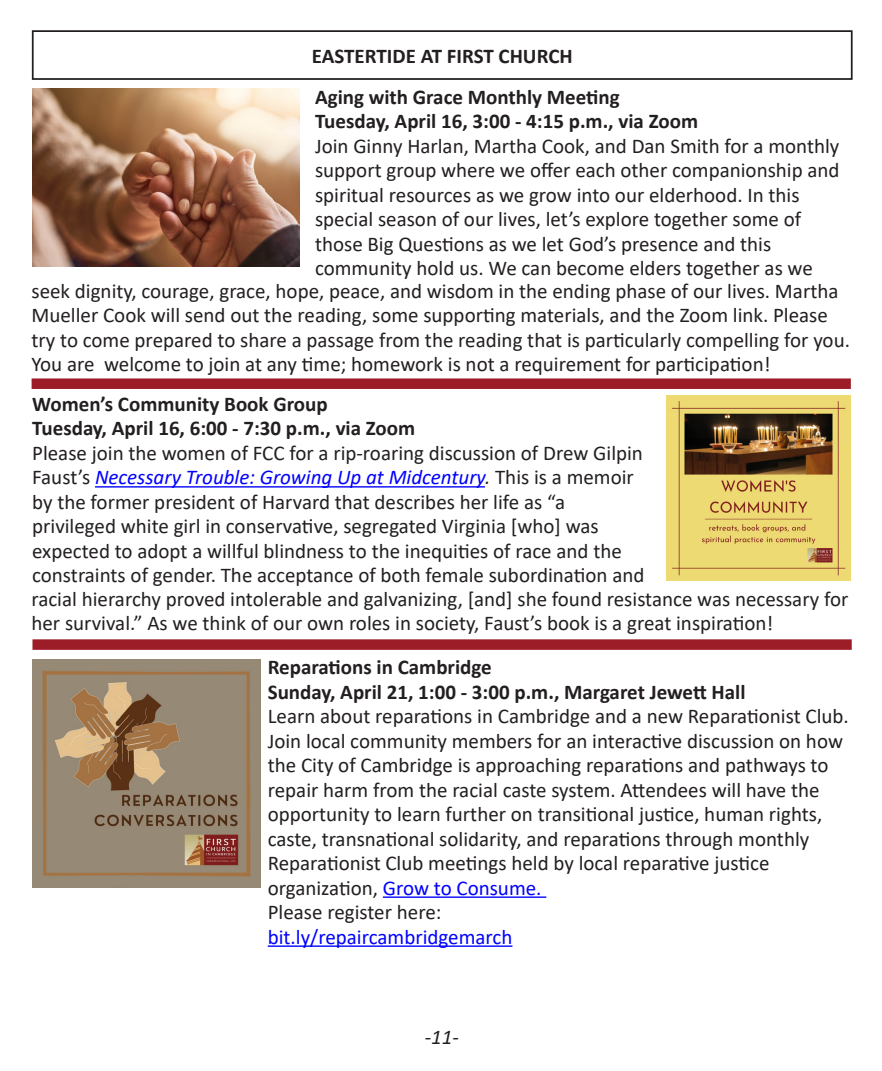
<style>
.page{position:relative;width:882px;height:1071px;background:#fff}
.page>*{position:absolute;margin:0;border:0;box-sizing:border-box;transform-origin:0 0}
.Paragraph_Style_1{font:21px/24.5px "Calibri";color:#231f20}
.Paragraph_Style_1-2{font:700 21px "Calibri";color:#231f20}
.Paragraph_Style_1-3{font:21px "Calibri";color:#00f}
.Paragraph_Style_1-4{font:italic 21px "Calibri";color:#231f20}
.s1{font-style:italic;color:#00f}
.s2{font-style:italic}
.s3{color:#231f20}
</style>
<div class="page">
<hr style="left:95px;top:486px;width:390px;height:2px;background:#00f">
<img style="left:666px;top:396px;width:184px;height:184px">
<hr style="left:383px;top:896px;width:163px;height:2px;background:#00f">
<hr style="left:268px;top:945px;width:244px;height:2px;background:#00f">
<img style="left:33px;top:660px;width:228px;height:228px">
<div style="left:32px;top:30px;width:821px;height:50px;border:2px solid #231f20"></div>
<img style="left:33px;top:89px;width:266px;height:178px">
<div style="left:32px;top:378px;width:819px;height:11px;background:#9c1c28"></div>
<div style="left:32px;top:639px;width:820px;height:11px;background:#9c1c28"></div>
<p class="Paragraph_Style_1-2" style="left:312px;top:41px;width:262px">EASTERTIDE AT FIRST CHURCH</p>
<p class="Paragraph_Style_1-2" style="left:315px;top:82px;width:306px">Aging with Grace Monthly Meeting</p>
<p class="Paragraph_Style_1-2" style="left:315px;top:106px;width:385px">Tuesday, April 16, 3:00 - 4:15 p.m., via Zoom</p>
<p class="Paragraph_Style_1" style="left:315px;top:133px;width:526px;text-align:justify">Join Ginny Harlan, Martha Cook, and Dan Smith for a monthly support group where we offer each other companionship and spiritual resources as we grow into our elderhood. In this</p>
<p class="Paragraph_Style_1" style="left:315px;top:206px;width:488px">special season of our lives, let’s explore together some of those Big Questions as we let God’s presence and this</p>
<p class="Paragraph_Style_1" style="left:315px;top:255px;width:499px">community hold us. We can become elders together as we</p>
<p class="Paragraph_Style_1" style="left:32px;top:278px;width:820px">seek dignity, courage, grace, hope, peace, and wisdom in the ending phase of our lives. Martha Mueller Cook will send out the reading, some supporting materials, and the Zoom link. Please try to come prepared to share a passage from the reading that is particularly compelling for you.<br>You are welcome to join at any time; homework is not a requirement for participation!</p>
<p class="Paragraph_Style_1-2" style="left:32px;top:389px;width:297px">Women’s Community Book Group</p>
<p class="Paragraph_Style_1-2" style="left:32px;top:414px;width:385px">Tuesday, April 16, 6:00 - 7:30 p.m., via Zoom</p>
<p class="Paragraph_Style_1" style="left:32px;top:440px;width:612px">Please join the women of FCC for a rip-roaring discussion of Drew Gilpin<br>Faust’s <span class="s1">Necessary Trouble: Growing Up at Midcentury</span><span class="s2">.</span> This is a memoir by the former president of Harvard that describes her life as “a</p>
<p class="Paragraph_Style_1" style="left:32px;top:514px;width:818px">privileged white girl in conservative, segregated Virginia [who] was<br>expected to adopt a willful blindness to the inequities of race and the<br>constraints of gender. The acceptance of both female subordination and<br>racial hierarchy proved intolerable and galvanizing, [and] she found resistance was necessary for her survival.” As we think of our own roles in society, Faust’s book is a great inspiration!</p>
<p class="Paragraph_Style_1-2" style="left:268px;top:652px;width:226px">Reparations in Cambridge</p>
<p class="Paragraph_Style_1-2" style="left:268px;top:677px;width:479px">Sunday, April 21, 1:00 - 3:00 p.m., Margaret Jewett Hall</p>
<p class="Paragraph_Style_1" style="left:268px;top:704px;width:583px">Learn about reparations in Cambridge and a new Reparationist Club.<br>Join local community members for an interactive discussion on how the City of Cambridge is approaching reparations and pathways to repair harm from the racial caste system. Attendees will have the opportunity to learn further on transitional justice, human rights, caste, transnational solidarity, and reparations through monthly Reparationist Club meetings held by local reparative justice</p>
<p class="Paragraph_Style_1-3" style="left:268px;top:873px;width:275px"><span class="s3">organization,</span> Grow to Consume.</p>
<p class="Paragraph_Style_1" style="left:268px;top:900px;width:175px">Please register here:</p>
<p class="Paragraph_Style_1-3" style="left:268px;top:922px;width:246px">bit.ly/repaircambridgemarch</p>
<p class="Paragraph_Style_1-4" style="left:425px;top:1023px;width:36px">-11-</p>
</div>
